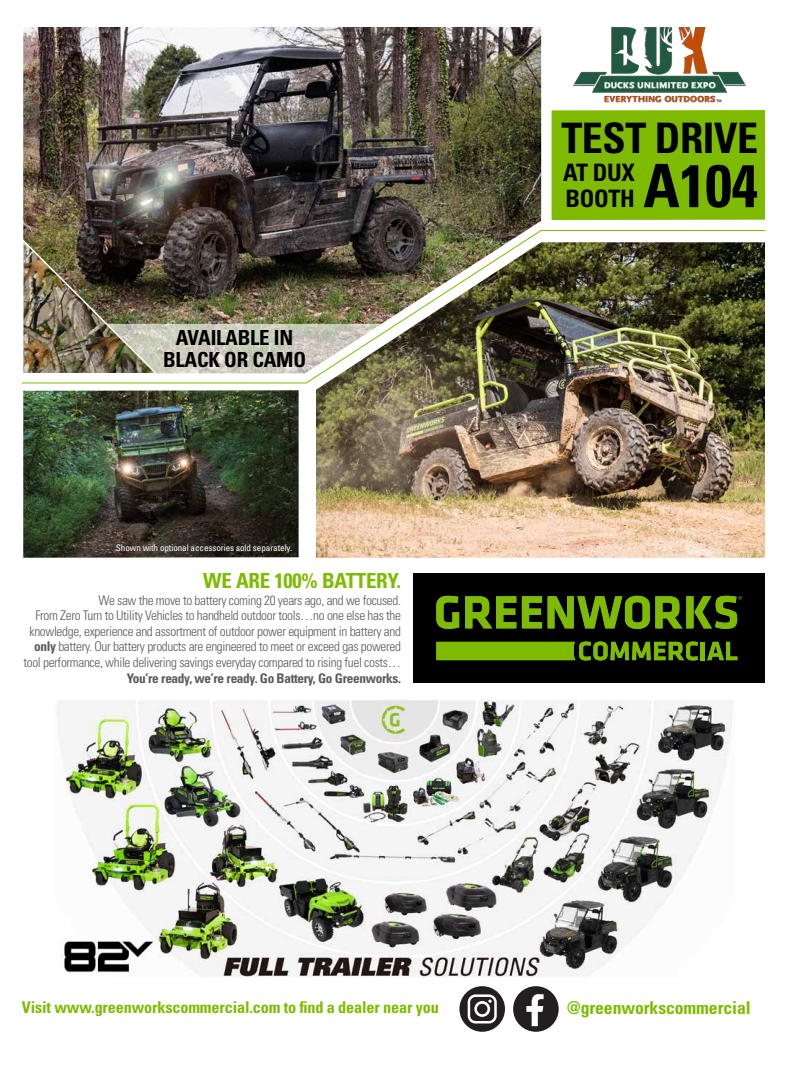
<style>
.page{position:relative;width:792px;height:1080px;background:#fff}
.page>*{position:absolute;margin:0;border:0;box-sizing:border-box;transform-origin:0 0}
.t1{font:700 condensed 60px "Univers LT Std";color:#000}
.t2{font:700 condensed 42px "Univers LT Std";letter-spacing:-.01em;color:#000}
.t3{font:700 condensed 24px/26px "Univers LT Std";letter-spacing:-.01em;color:#000}
.t4{font:700 condensed 20.8px/21.9px "Univers LT Std";letter-spacing:-.01em;color:#000;text-align:center}
.t5{font:700 condensed 20.8px "Univers LT Std";letter-spacing:-.01em;color:#7ebb00}
.t6{font:700 condensed 17.7px "Univers LT Std";letter-spacing:-.005em;color:#7ebb00}
.t7{font:700 condensed 16.3px "Univers LT Std";letter-spacing:-.01em;color:#7ebb00}
.t8{font:300 condensed 13.3px/15.6px "Univers LT Std";letter-spacing:-.025em;color:#58595b;text-align:right}
.t9{font:700 condensed 13.3px "Univers LT Std";letter-spacing:-.025em;color:#58595b}
.t10{font:condensed 9.1px "Univers LT Std";letter-spacing:-.01em;color:#fff}
.s1{font-weight:700}
</style>
<div class="page">
<div style="left:413px;top:573px;width:352px;height:110px;background:#000"></div>
<svg style="left:436px;top:596px;width:23px;height:33px"></svg>
<svg style="left:465px;top:596px;width:51px;height:32px"></svg>
<svg style="left:522px;top:596px;width:20px;height:32px"></svg>
<hr style="left:701px;top:642px;width:4px;height:18px;background:#7ebb00">
<svg style="left:707px;top:642px;width:30px;height:18px"></svg>
<svg style="left:436px;top:642px;width:262px;height:18px"></svg>
<svg style="left:548px;top:596px;width:194px;height:33px"></svg>
<img style="left:316px;top:384px;width:449px;height:174px">
<img style="left:23px;top:27px;width:518px;height:203px">
<img style="left:23px;top:390px;width:276px;height:168px">
<img style="left:21px;top:230px;width:744px;height:154px">
<img style="left:21px;top:238px;width:361px;height:137px">
<div style="left:552px;top:110px;width:213px;height:110px;background:#7ebb00"></div>
<img style="left:57px;top:699px;width:675px;height:279px">
<div style="left:459px;top:986px;width:46px;height:46px;background:#231f20;border-radius:50%"></div>
<svg style="left:468px;top:994px;width:29px;height:30px"></svg>
<div style="left:513px;top:986px;width:46px;height:46px;background:#231f20;border-radius:50%"></div>
<svg style="left:526px;top:994px;width:18px;height:32px"></svg>
<img style="left:566px;top:27px;width:187px;height:84px">
<h3 class="t4" style="left:163px;top:327px;width:144px">AVAILABLE IN<br>BLACK OR CAMO</h3>
<p class="t10" style="left:116px;top:542px;width:178px">Shown with optional accessories sold separately.</p>
<h3 class="t5" style="left:203px;top:568px;width:199px">WE ARE 100% BATTERY.</h3>
<p class="t8" style="left:23px;top:592px;width:379px">We saw the move to battery coming 20 years ago, and we focused.<br>From Zero Turn to Utility Vehicles to handheld outdoor tools…no one else has the knowledge, experience and assortment of outdoor power equipment in battery and <span class="s1">only</span> battery. Our battery products are engineered to meet or exceed gas powered tool performance, while delivering savings everyday compared to rising fuel costs…</p>
<p class="t9" style="left:127px;top:670px;width:276px">You’re ready, we’re ready. Go Battery, Go Greenworks.</p>
<h2 class="t2" style="left:561px;top:112px;width:198px">TEST DRIVE</h2>
<h1 class="t1" style="left:643px;top:149px;width:116px">A104</h1>
<h3 class="t3" style="left:563px;top:159px;width:73px">AT DUX<br>BOOTH</h3>
<p class="t7" style="left:22px;top:997px;width:418px">Visit www.greenworkscommercial.com to find a dealer near you</p>
<h3 class="t6" style="left:567px;top:997px;width:185px">@greenworkscommercial</h3>
</div>
